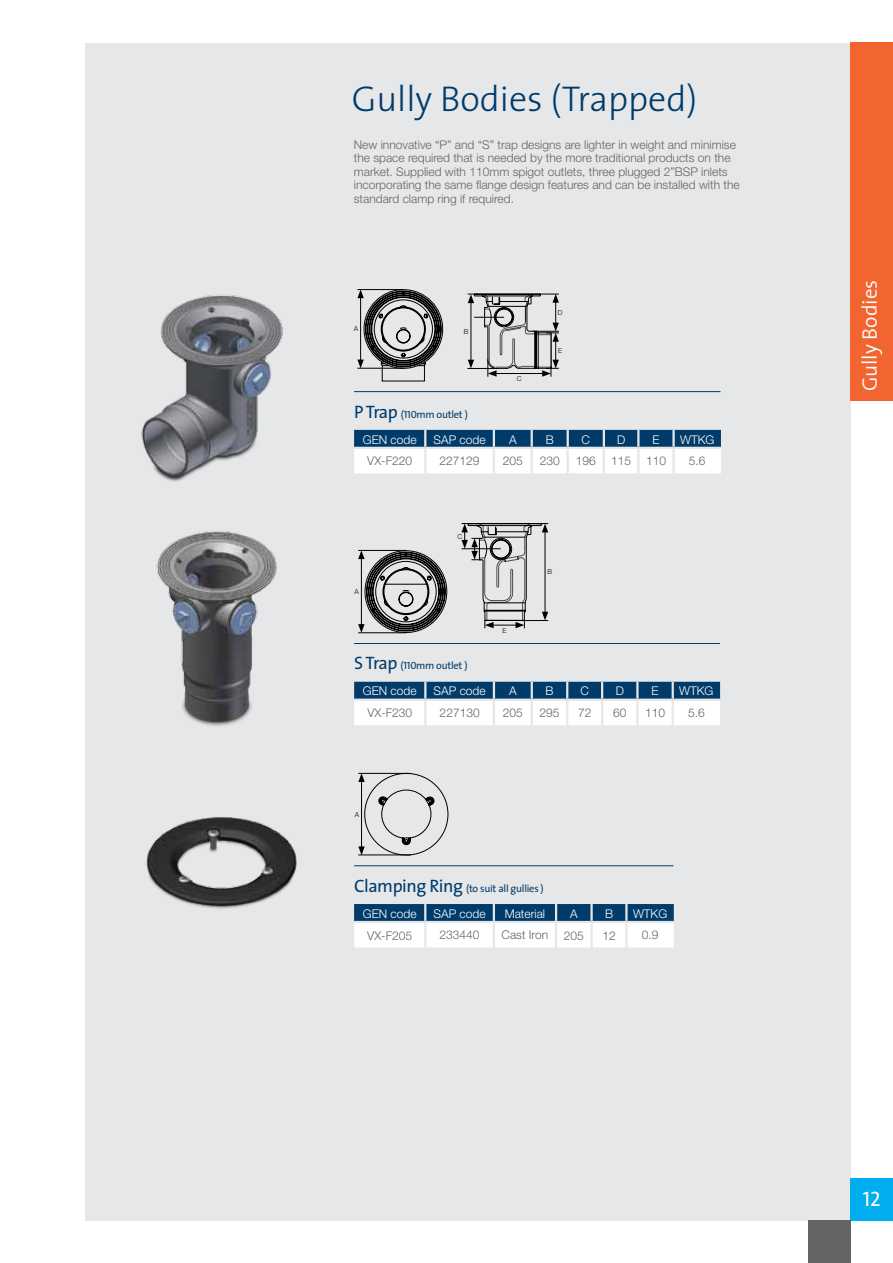
<style>
.page{position:relative;width:893px;height:1263px;background:#fff}
.page>*{position:absolute;margin:0;border:0;box-sizing:border-box;transform-origin:0 0}
.t1{font:300 36px "The Sans";color:#003b6a}
.t2{font:300 21px "The Sans";color:#fff}
.t3{font:21px "The Sans Caps";color:#fff}
.t4{font:300 12px/13.5px "Helvetica Neue";color:#636466}
.t5{font:300 12px "Helvetica Neue";color:#fff}
.t6{font:10.5px "The Sans";letter-spacing:-.025em;color:#003b6a}
.t7{font:300 6.9px "Helvetica Neue";color:#000}
.s1{font-size:18px}
.s2{font-family:"The Sans Caps"}
</style>
<div class="page">
<div style="left:85px;top:43px;width:765px;height:1177px;background:#e6e7e8"></div>
<div style="left:850px;top:1178px;width:43px;height:42px;background:#00aeef"></div>
<div style="left:808px;top:1220px;width:42px;height:43px;background:#636466"></div>
<div style="left:850px;top:43px;width:43px;height:358px;background:#f26531"></div>
<hr style="left:354px;top:391px;width:366px;height:1px;background:#003b6a">
<svg style="left:354px;top:430px;width:367px;height:43px;background:#9bb1c4"></svg>
<hr style="left:638px;top:447px;width:36px;height:2px;background:#e6e7e8">
<hr style="left:672px;top:430px;width:3px;height:17px;background:#e6e7e8">
<hr style="left:674px;top:447px;width:47px;height:2px;background:#e6e7e8">
<hr style="left:424px;top:449px;width:2px;height:24px;background:#e6e7e8">
<hr style="left:493px;top:449px;width:2px;height:24px;background:#e6e7e8">
<hr style="left:531px;top:449px;width:2px;height:24px;background:#e6e7e8">
<hr style="left:567px;top:449px;width:2px;height:24px;background:#e6e7e8">
<hr style="left:603px;top:449px;width:2px;height:24px;background:#e6e7e8">
<hr style="left:637px;top:449px;width:2px;height:24px;background:#e6e7e8">
<hr style="left:672px;top:449px;width:3px;height:24px;background:#e6e7e8">
<img style="left:141px;top:294px;width:142px;height:188px">
<img style="left:146px;top:817px;width:151px;height:92px">
<hr style="left:354px;top:643px;width:366px;height:1px;background:#003b6a">
<svg style="left:354px;top:682px;width:366px;height:43px;background:#9bb2c4"></svg>
<hr style="left:673px;top:699px;width:47px;height:2px;background:#e6e7e8">
<hr style="left:424px;top:701px;width:2px;height:24px;background:#e6e7e8">
<hr style="left:493px;top:701px;width:2px;height:24px;background:#e6e7e8">
<hr style="left:531px;top:701px;width:2px;height:24px;background:#e6e7e8">
<hr style="left:566px;top:701px;width:2px;height:24px;background:#e6e7e8">
<hr style="left:601px;top:701px;width:2px;height:24px;background:#e6e7e8">
<hr style="left:636px;top:701px;width:3px;height:24px;background:#e6e7e8">
<hr style="left:672px;top:701px;width:2px;height:24px;background:#e6e7e8">
<hr style="left:354px;top:865px;width:319px;height:1px;background:#003b6a">
<svg style="left:354px;top:904px;width:320px;height:43px;background:#99b0c3"></svg>
<hr style="left:556px;top:921px;width:36px;height:2px;background:#e6e7e8">
<hr style="left:590px;top:904px;width:3px;height:17px;background:#e6e7e8">
<hr style="left:592px;top:921px;width:34px;height:2px;background:#e6e7e8">
<hr style="left:625px;top:904px;width:3px;height:17px;background:#e6e7e8">
<hr style="left:626px;top:921px;width:48px;height:2px;background:#e6e7e8">
<hr style="left:424px;top:923px;width:2px;height:24px;background:#e6e7e8">
<hr style="left:493px;top:923px;width:2px;height:24px;background:#e6e7e8">
<hr style="left:555px;top:923px;width:2px;height:24px;background:#e6e7e8">
<hr style="left:590px;top:923px;width:3px;height:24px;background:#e6e7e8">
<hr style="left:625px;top:923px;width:3px;height:24px;background:#e6e7e8">
<hr style="left:358px;top:855px;width:53px;height:1px;background:#000">
<svg style="left:358px;top:773px;width:90px;height:82px"></svg>
<img style="left:156px;top:531px;width:121px;height:195px">
<svg style="left:357px;top:289px;width:86px;height:92px"></svg>
<svg style="left:358px;top:550px;width:89px;height:83px"></svg>
<hr style="left:467px;top:368px;width:31px;height:1px;background:#000">
<svg style="left:468px;top:294px;width:91px;height:83px"></svg>
<svg style="left:461px;top:523px;width:87px;height:105px"></svg>
<h1 class="t1" style="left:352px;top:70px;width:347px">Gully Bodies (Trapped)</h1>
<p class="t4" style="left:354px;top:138px;width:387px">New innovative “P” and “S” trap designs are lighter in weight and minimise the space required that is needed by the more traditional products on the market. Supplied with 110mm spigot outlets, three plugged 2”BSP inlets incorporating the same flange design features and can be installed with the standard clamp ring if required.</p>
<p class="t7" style="left:354px;top:325px;width:6px">A</p>
<p class="t7" style="left:464px;top:327px;width:6px">B</p>
<p class="t7" style="left:517px;top:374px;width:6px">C</p>
<p class="t7" style="left:558px;top:308px;width:6px">D</p>
<p class="t7" style="left:558px;top:346px;width:6px">E</p>
<p class="t6" style="left:354px;top:405px;width:115px"><span class="s1">P Trap</span> (<span class="s2">110</span>mm outlet )</p>
<p class="t5" style="left:363px;top:432px;width:55px">GEN code</p>
<p class="t5" style="left:434px;top:432px;width:54px">SAP code</p>
<p class="t5" style="left:509px;top:432px;width:9px">A</p>
<p class="t5" style="left:546px;top:432px;width:10px">B</p>
<p class="t5" style="left:582px;top:432px;width:10px">C</p>
<p class="t5" style="left:617px;top:432px;width:10px">D</p>
<p class="t5" style="left:652px;top:432px;width:9px">E</p>
<p class="t5" style="left:680px;top:432px;width:36px">WTKG</p>
<p class="t4" style="left:367px;top:454px;width:46px">VX-F220</p>
<p class="t4" style="left:440px;top:454px;width:42px">227129</p>
<p class="t4" style="left:503px;top:454px;width:22px">205</p>
<p class="t4" style="left:540px;top:454px;width:22px">230</p>
<p class="t4" style="left:576px;top:454px;width:22px">196</p>
<p class="t4" style="left:611px;top:454px;width:56px">115 110</p>
<p class="t4" style="left:689px;top:454px;width:18px">5.6</p>
<p class="t7" style="left:355px;top:587px;width:6px">A</p>
<p class="t7" style="left:458px;top:532px;width:6px">C</p>
<p class="t7" style="left:503px;top:626px;width:6px">E</p>
<p class="t7" style="left:547px;top:568px;width:6px">B</p>
<p class="t6" style="left:354px;top:657px;width:115px"><span class="s1">S Trap</span> (<span class="s2">110</span>mm outlet )</p>
<p class="t5" style="left:363px;top:684px;width:55px">GEN code</p>
<p class="t5" style="left:434px;top:684px;width:54px">SAP code</p>
<p class="t5" style="left:509px;top:684px;width:9px">A</p>
<p class="t5" style="left:545px;top:684px;width:10px">B</p>
<p class="t5" style="left:580px;top:684px;width:10px">C</p>
<p class="t5" style="left:616px;top:684px;width:10px">D</p>
<p class="t5" style="left:651px;top:684px;width:9px">E</p>
<p class="t5" style="left:679px;top:684px;width:36px">WTKG</p>
<p class="t4" style="left:367px;top:706px;width:46px">VX-F230</p>
<p class="t4" style="left:440px;top:706px;width:42px">227130</p>
<p class="t4" style="left:503px;top:706px;width:22px">205</p>
<p class="t4" style="left:539px;top:706px;width:22px">295</p>
<p class="t4" style="left:578px;top:706px;width:15px">72</p>
<p class="t4" style="left:613px;top:706px;width:15px">60</p>
<p class="t4" style="left:645px;top:706px;width:22px">110</p>
<p class="t4" style="left:688px;top:706px;width:18px">5.6</p>
<p class="t7" style="left:355px;top:810px;width:6px">A</p>
<p class="t6" style="left:354px;top:879px;width:191px"><span class="s1">Clamping Ring</span> (to suit all gullies )</p>
<p class="t5" style="left:363px;top:906px;width:55px">GEN code</p>
<p class="t5" style="left:434px;top:906px;width:54px">SAP code</p>
<p class="t5" style="left:505px;top:906px;width:42px">Material</p>
<p class="t5" style="left:570px;top:906px;width:9px">A</p>
<p class="t5" style="left:605px;top:906px;width:10px">B</p>
<p class="t5" style="left:633px;top:906px;width:36px">WTKG</p>
<p class="t4" style="left:367px;top:928px;width:46px">VX-F205</p>
<p class="t4" style="left:440px;top:928px;width:42px">233440</p>
<p class="t4" style="left:502px;top:928px;width:48px">Cast Iron</p>
<p class="t4" style="left:564px;top:928px;width:22px">205</p>
<p class="t4" style="left:602px;top:928px;width:15px">12</p>
<p class="t4" style="left:642px;top:928px;width:18px">0.9</p>
<h2 class="t2" style="left:852px;top:391px;width:113px;rotate:-90deg">Gully Bodies</h2>
<h2 class="t3" style="left:863px;top:1181px;width:19px">12</h2>
</div>
